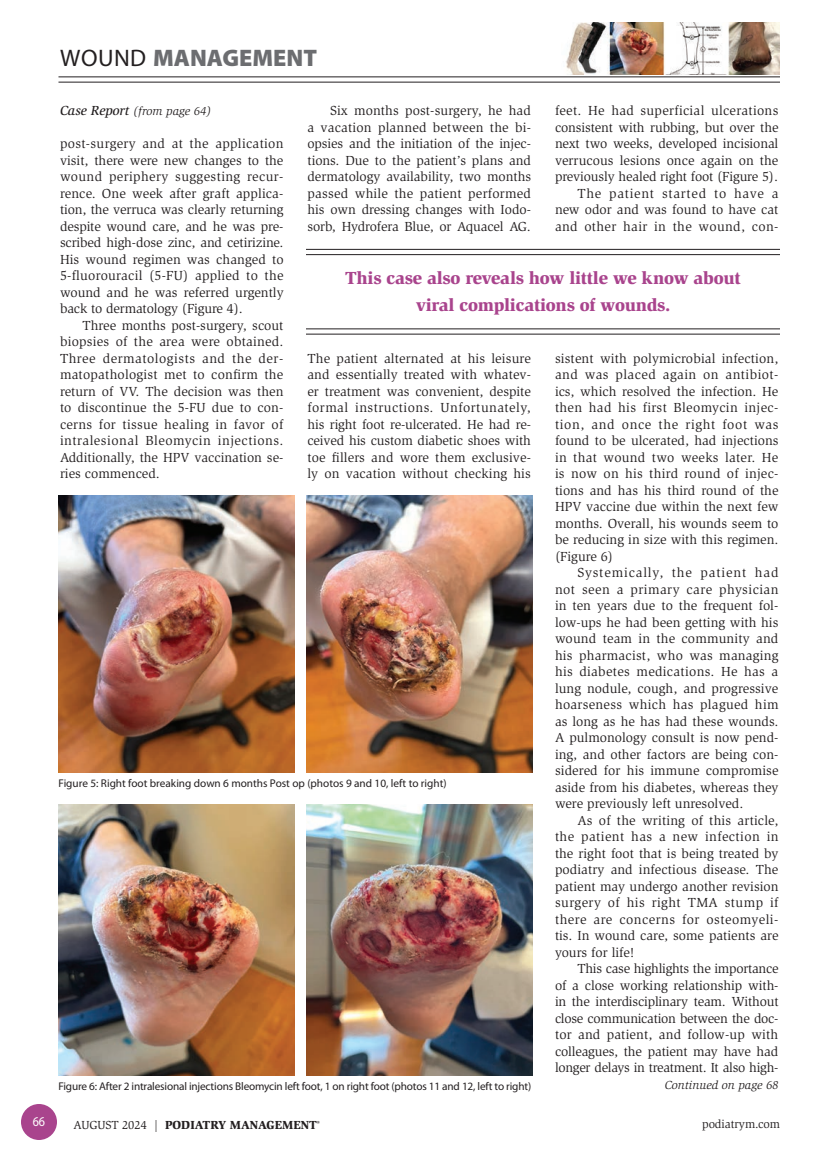
<style>
.page{position:relative;width:837px;height:1161px;background:#fff}
.page>*{position:absolute;margin:0;border:0;box-sizing:border-box;transform-origin:0 0}
.t1{font:900 24px "Myriad Pro";color:#6c6d70}
._2011-Callout{font:900 18px "Slimbach";letter-spacing:-.015em;color:#a9448d}
._2011-Global_Text{font:13.5px/16.5px "Slimbach";color:#231f20;text-align:justify}
.t2{font:13.5px "Myriad Pro";color:#fff;scale:.9 1}
.t3{font:italic 12px "Slimbach";color:#231f20}
.t4{font:900 12px "Slimbach";color:#231f20}
.t5{font:12px "Slimbach";color:#231f20}
._2023-Photo_Caption{font:11.25px "Myriad Pro";letter-spacing:-.015em;color:#231f20}
.s1{font-weight:400;color:#231f20}
.s2{font-weight:500;font-size:13.5px}
.s3{font-weight:400}
</style>
<div class="page">
<hr style="left:58px;top:76px;width:722px;height:1px;background:#231f20">
<hr style="left:58px;top:82px;width:722px;height:1px;background:#231f20">
<img style="left:566px;top:22px;width:214px;height:53px">
<img style="left:58px;top:495px;width:236px;height:277px">
<img style="left:306px;top:495px;width:226px;height:277px">
<img style="left:58px;top:804px;width:236px;height:272px">
<img style="left:306px;top:804px;width:226px;height:272px">
<hr style="left:306px;top:249px;width:474px;height:1px;background:#231f20">
<hr style="left:306px;top:254px;width:474px;height:1px;background:#231f20">
<hr style="left:306px;top:328px;width:474px;height:1px;background:#231f20">
<hr style="left:306px;top:334px;width:474px;height:1px;background:#231f20">
<div style="left:21px;top:1104px;width:36px;height:36px;background:#a9448d;border-radius:50%"></div>
<p class="t1" style="left:60px;top:44px;width:258px"><span class="s1">WOUND</span> MANAGEMENT</p>
<p class="_2011-Global_Text" style="left:555px;top:102px;width:225px">feet. He had superficial ulcerations consistent with rubbing, but over the next two weeks, developed incisional verrucous lesions once again on the previously healed right foot (Figure 5).</p>
<p class="_2011-Global_Text" style="left:555px;top:185px;width:225px;text-indent:23px">The patient started to have a new odor and was found to have cat and other hair in the wound, con-</p>
<p class="_2011-Global_Text" style="left:308px;top:102px;width:225px;text-indent:23px">Six months post-surgery, he had a vacation planned between the bi&shy;opsies and the initiation of the injec&shy;tions. Due to the patient’s plans and dermatology availability, two months passed while the patient performed his own dressing changes with Iodo&shy;sorb, Hydrofera Blue, or Aquacel AG.</p>
<p class="t3" style="left:60px;top:104px;width:153px"><span class="s2">Case Report</span> (from page 64)</p>
<p class="_2011-Global_Text" style="left:60px;top:135px;width:225px">post-surgery and at the application visit, there were new changes to the wound periphery suggesting recur&shy;rence. One week after graft applica&shy;tion, the verruca was clearly returning despite wound care, and he was pre&shy;scribed high-dose zinc, and cetirizine.<br>His wound regimen was changed to 5-fluorouracil (5-FU) applied to the wound and he was referred urgently back to dermatology (Figure 4).</p>
<p class="_2011-Global_Text" style="left:60px;top:317px;width:225px;text-indent:23px">Three months post-surgery, scout biopsies of the area were obtained.<br>Three dermatologists and the der&shy;matopathologist met to confirm the return of VV. The decision was then to discontinue the 5-FU due to con&shy;cerns for tissue healing in favor of intralesional Bleomycin injections.<br>Additionally, the HPV vaccination se&shy;ries commenced.</p>
<p class="_2011-Callout" style="left:345px;top:266px;width:397px">This case also reveals how little we know about</p>
<p class="_2011-Callout" style="left:416px;top:293px;width:256px">viral complications of wounds.</p>
<p class="_2011-Global_Text" style="left:555px;top:350px;width:225px">sistent with polymicrobial infection, and was placed again on antibiot&shy;ics, which resolved the infection. He then had his first Bleomycin injec&shy;tion, and once the right foot was found to be ulcerated, had injections in that wound two weeks later. He is now on his third round of injec&shy;tions and has his third round of the HPV vaccine due within the next few months. Overall, his wounds seem to be reducing in size with this regimen. (Figure 6)</p>
<p class="_2011-Global_Text" style="left:555px;top:564px;width:225px;text-indent:23px">Systemically, the patient had not seen a primary care physician in ten years due to the frequent fol&shy;low-ups he had been getting with his wound team in the community and his pharmacist, who was managing his diabetes medications. He has a lung nodule, cough, and progressive hoarseness which has plagued him as long as he has had these wounds.<br>A pulmonology consult is now pend&shy;ing, and other factors are being con&shy;sidered for his immune compromise aside from his diabetes, whereas they were previously left unresolved.</p>
<p class="_2011-Global_Text" style="left:555px;top:812px;width:225px;text-indent:23px">As of the writing of this article, the patient has a new infection in the right foot that is being treated by podiatry and infectious disease. The patient may undergo another revision surgery of his right TMA stump if there are concerns for osteomyeli&shy;tis. In wound care, some patients are yours for life!</p>
<p class="_2011-Global_Text" style="left:555px;top:960px;width:225px;text-indent:23px">This case highlights the importance of a close working relationship with&shy;in the interdisciplinary team. Without close communication between the doc&shy;tor and patient, and follow-up with colleagues, the patient may have had longer delays in treatment. It also high-</p>
<p class="_2011-Global_Text" style="left:308px;top:350px;width:225px">The patient alternated at his leisure and essentially treated with whatev&shy;er treatment was convenient, despite formal instructions. Unfortunately, his right foot re-ulcerated. He had re&shy;ceived his custom diabetic shoes with toe fillers and wore them exclusive&shy;ly on vacation without checking his</p>
<p class="_2023-Photo_Caption" style="left:58px;top:777px;width:390px">Figure 5: Right foot breaking down 6 months Post op (photos 9 and 10, left to right)</p>
<p class="_2023-Photo_Caption" style="left:58px;top:1080px;width:474px">Figure 6: After 2 intralesional injections Bleomycin left foot, 1 on right foot (photos 11 and 12, left to right)</p>
<p class="t3" style="left:665px;top:1078px;width:115px">Continued on page 68</p>
<p class="t2" style="left:33px;top:1114px;width:15px">66</p>
<p class="t4" style="left:74px;top:1117px;width:248px"><span class="s3">AUGUST 2024 |</span> PODIATRY MANAGEMENT<sup>®</sup></p>
<p class="t5" style="left:702px;top:1117px;width:79px">podiatrym.com</p>
</div>
